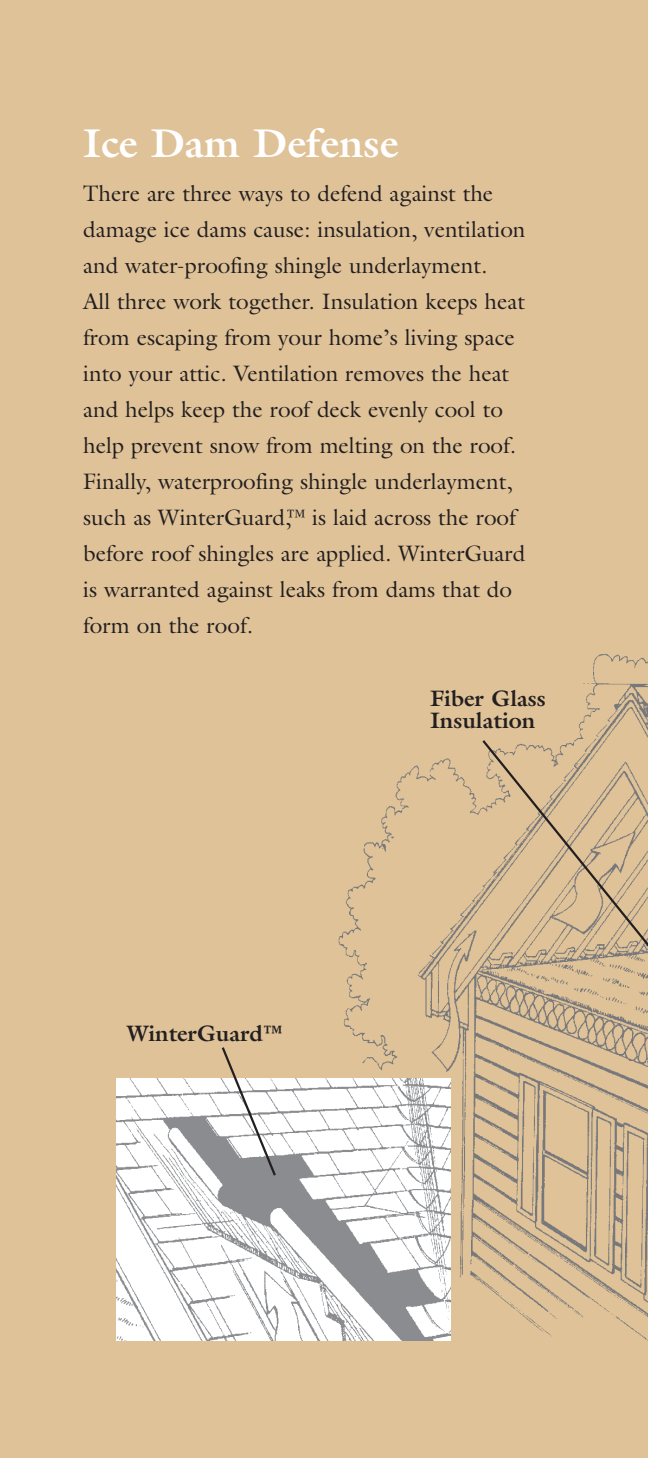
<style>
.page{position:relative;width:648px;height:1458px;background:#dfc298}
.page>*{position:absolute;margin:0;border:0;box-sizing:border-box;transform-origin:0 0}
.t1{font:700 40.5px "Galliard";color:#fff}
.t2{font:22.5px/36px "Galliard";color:#231f20}
.t3{font:700 22.5px/22.5px "Galliard";color:#231f20}
</style>
<div class="page">
<img style="left:336px;top:653px;width:312px;height:688px">
<svg style="left:480px;top:738px;width:168px;height:247px"></svg>
<img style="left:116px;top:1079px;width:334px;height:262px">
<svg style="left:220px;top:1047px;width:58px;height:131px"></svg>
<h1 class="t1" style="left:83px;top:128px;width:317px">Ice Dam Defense</h1>
<p class="t2" style="left:83px;top:178px;width:444px">There are three ways to defend against the damage ice dams cause: insulation, ventilation and water-proofing shingle underlayment.<br>All three work together. Insulation keeps heat from escaping from your home’s living space into your attic. Ventilation removes the heat and helps keep the roof deck evenly cool to help prevent snow from melting on the roof.<br>Finally, waterproofing shingle underlayment, such as WinterGuard,™ is laid across the roof before roof shingles are applied. WinterGuard is warranted against leaks from dams that do form on the roof.</p>
<p class="t3" style="left:127px;top:1024px;width:157px">WinterGuard™</p>
<p class="t3" style="left:430px;top:689px;width:117px">Fiber Glass<br>Insulation</p>
</div>
